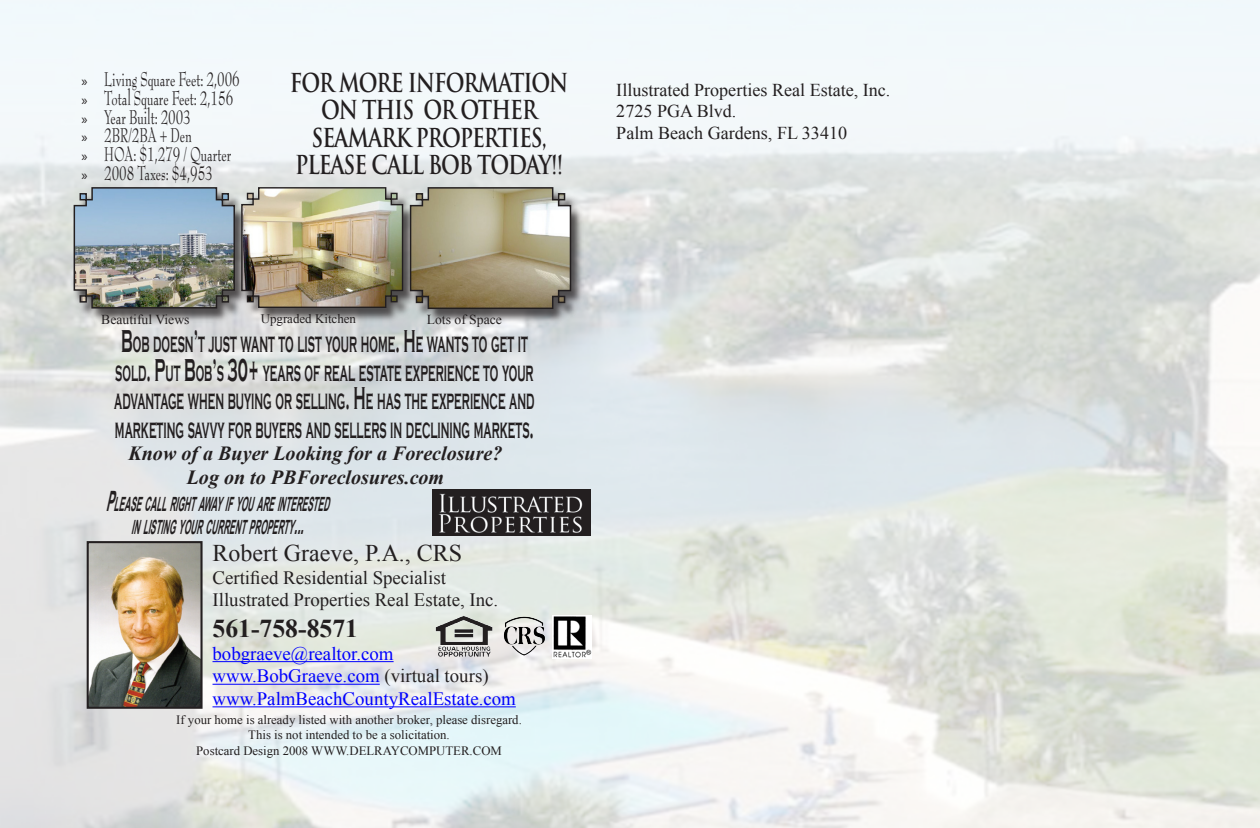
<style>
.page{position:relative;width:1260px;height:828px;background:#fff}
.page>*{position:absolute;margin:0;border:0;box-sizing:border-box;transform-origin:0 0}
.t1{font:700 25.6px "Times New Roman";color:#231f20}
.t2{font:700 25.4px "Trajan Pro";letter-spacing:-.05em;color:#231f20;scale:.8 1}
.t3{font:24px "Times New Roman";color:#231f20}
.t4{font:700 22.8px/28.4px "Copperplate Gothic";color:#231f20;text-align:center;scale:.44 1}
.t5{font:21.8px "Bernhard Modern Std";color:#231f20;scale:.63 1}
.t6{font:italic 700 20px "Times New Roman";color:#231f20}
.t7{font:italic 700 19.6px "Arial";color:#231f20;scale:.42 1}
.t8{font:18.8px "Times New Roman";color:#00f}
.t9{font:18.8px "Times New Roman";color:#231f20}
.t10{font:18px "Times New Roman";color:#231f20}
.t11{font:14.6px/18.6px "Myriad Pro";color:#231f20;text-align:justify}
.t12{font:13.6px "Times New Roman";color:#231f20}
.t13{font:13px "Times New Roman";color:#231f20}
.t14{font:12.8px "Times New Roman";color:#231f20}
.s1{font-size:32.6px}
.s2{font-size:28px}
.s3{color:#231f20}
</style>
<div class="page">
<img style="left:0;top:0;width:1260px;height:828px">
<hr style="left:213px;top:661px;width:181px;height:1px;background:#00f">
<hr style="left:213px;top:684px;width:167px;height:1px;background:#00f">
<hr style="left:213px;top:706px;width:303px;height:1px;background:#00f">
<img style="left:432px;top:489px;width:159px;height:47px">
<img style="left:432px;top:615px;width:63px;height:42px">
<img style="left:504px;top:617px;width:39px;height:28px">
<img style="left:552px;top:616px;width:39px;height:42px">
<img style="left:90px;top:544px;width:110px;height:162px">
<div style="left:87px;top:541px;width:116px;height:168px;border:2px solid #231f20"></div>
<div style="left:240px;top:188px;width:176px;height:136px;background:#231f20;opacity:.75"></div>
<div style="left:409px;top:188px;width:176px;height:136px;background:#231f20;opacity:.75"></div>
<div style="left:73px;top:188px;width:176px;height:136px;background:#231f20;opacity:.75"></div>
<img style="left:73px;top:186px;width:499px;height:124px">
<p class="t11" style="left:81px;top:72px;width:8px">» » » » » »</p>
<p class="t5" style="left:104px;top:68px;width:217px">Living Square Feet: 2,006</p>
<p class="t5" style="left:104px;top:86px;width:206px">Total Square Feet: 2,156</p>
<p class="t5" style="left:104px;top:105px;width:139px">Year Built: 2003</p>
<p class="t5" style="left:104px;top:124px;width:140px">2BR/2BA + Den</p>
<p class="t5" style="left:104px;top:142px;width:203px">HOA: $1,279 / Quarter</p>
<p class="t5" style="left:104px;top:161px;width:174px">2008 Taxes: $4,953</p>
<p class="t2" style="left:290px;top:67px;width:350px">FOR MORE INFORMATION</p>
<p class="t2" style="left:321px;top:94px;width:272px">ON THIS OR OTHER</p>
<p class="t2" style="left:312px;top:122px;width:34px">SEAMAR</p>
<p class="t2" style="left:396px;top:122px;width:190px">K PROPERTIES,</p>
<p class="t2" style="left:295px;top:149px;width:337px">PLEASE CALL BOB TODAY!!</p>
<p class="t10" style="left:616px;top:78px;width:276px">Illustrated Properties Real Estate, Inc.</p>
<p class="t10" style="left:616px;top:99px;width:122px">2725 PGA Blvd.</p>
<p class="t10" style="left:616px;top:121px;width:232px">Palm Beach Gardens, FL 33410</p>
<p class="t12" style="left:101px;top:310px;width:90px">Beautiful Views</p>
<p class="t13" style="left:261px;top:310px;width:97px">Upgraded Kitchen</p>
<p class="t12" style="left:427px;top:310px;width:77px">Lots of Space</p>
<p class="t4" style="left:114px;top:331px;width:957px"><span class="s1">B</span>OB DOESN<span class="s1">’</span>T JUST WANT TO LIST YOUR HOME<span class="s1">. H</span> E WANTS TO GET IT SOLD<span class="s1">. P</span>UT <span class="s1">B</span>OB<span class="s1">’</span>S <span class="s1">30+</span> YEARS OF REAL ESTATE EXPERIENCE TO YOUR ADVANTAGE WHEN BUYING OR SELLING<span class="s1">. H</span> E HAS THE EXPERIENCE AND MARKETING SAVVY FOR BUYERS AND SELLERS IN DECLINING MARKETS<span class="s1">.</span></p>
<p class="t6" style="left:128px;top:440px;width:376px">Know of a Buyer Looking for a Foreclosure?</p>
<p class="t6" style="left:187px;top:464px;width:259px">Log on to PBForeclosures.com</p>
<p class="t7" style="left:106px;top:491px;width:547px"><span class="s2">P</span>LEASE CALL RIGHT AWAY IF YOU ARE INTERESTED</p>
<p class="t7" style="left:131px;top:514px;width:431px">IN LISTING YOUR CURRENT PROPERTY<span class="s2">...</span></p>
<p class="t3" style="left:213px;top:537px;width:251px">Robert Graeve, P.A., CRS</p>
<p class="t9" style="left:213px;top:565px;width:235px">Certified Residential Specialist</p>
<p class="t9" style="left:213px;top:587px;width:287px">Illustrated Properties Real Estate, Inc.</p>
<p class="t1" style="left:213px;top:611px;width:147px">561-758-8571</p>
<p class="t8" style="left:213px;top:641px;width:183px">bobgraeve@realtor.com</p>
<p class="t8" style="left:213px;top:663px;width:278px">www.BobGraeve.com <span class="s3">(virtual tours)</span></p>
<p class="t8" style="left:213px;top:686px;width:305px">www.PalmBeachCountyRealEstate.com</p>
<p class="t14" style="left:176px;top:711px;width:347px">If your home is already listed with another broker, please disregard.</p>
<p class="t14" style="left:248px;top:727px;width:203px">This is not intended to be a solicitation.</p>
<p class="t14" style="left:196px;top:742px;width:307px">Postcard Design 2008 WWW.DELRAYCOMPUTER.COM</p>
</div>
